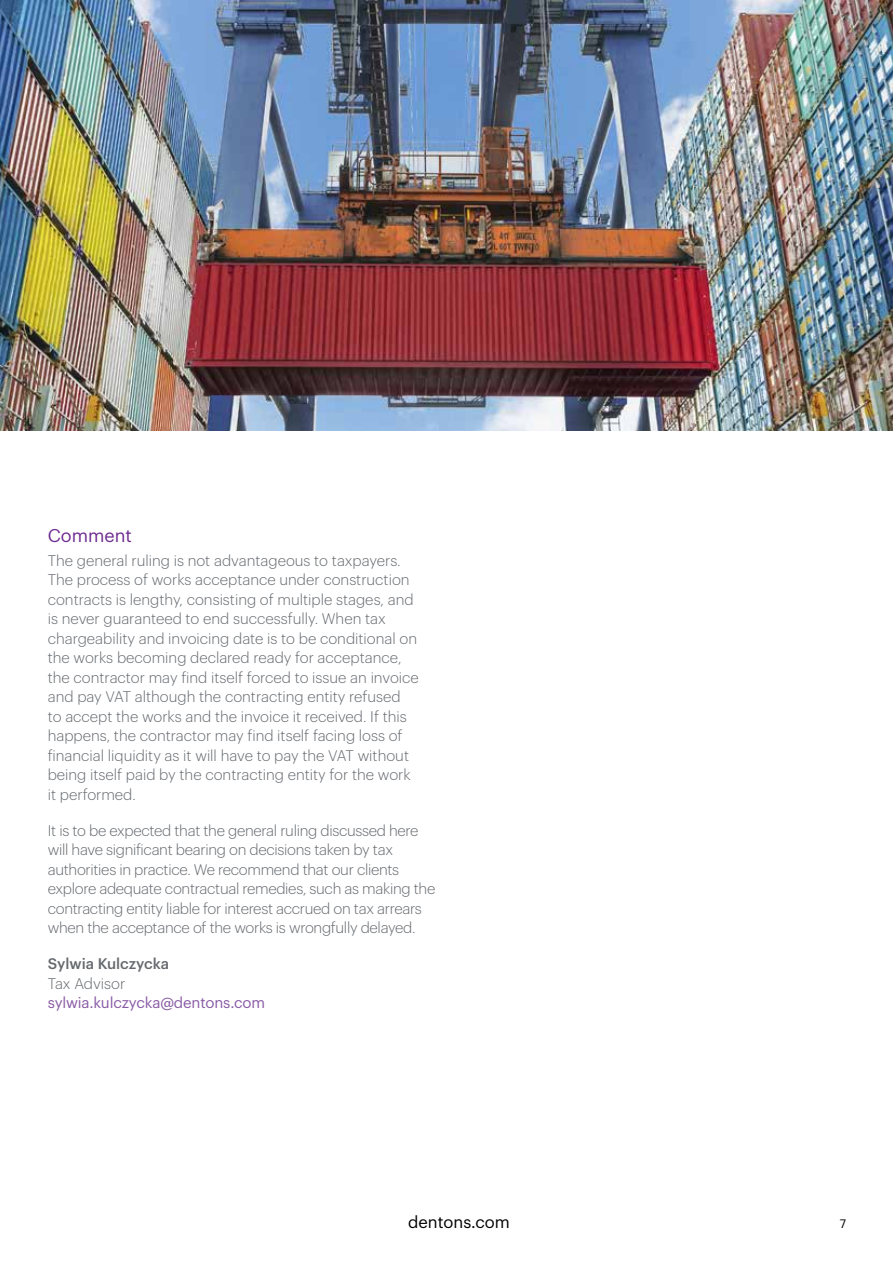
<style>
.page{position:relative;width:893px;height:1263px;background:#fff}
.page>*{position:absolute;margin:0;border:0;box-sizing:border-box;transform-origin:0 0}
.t1{font:18px "Dentons Sans";color:#6f2c91}
.t2{font:16.5px "Dentons Sans";color:#000}
.t3{font:300 15px/19.5px "Dentons Sans";color:#65696e}
.t4{font:300 15px/19.5px "Dentons Sans";letter-spacing:-.02em;color:#65696e}
.t5{font:15px "Dentons Sans";letter-spacing:-.01em;color:#895ba5}
.t6{font:500 15px "Dentons Sans";color:#65696e}
.t7{font:12px "Dentons Sans";color:#000}
</style>
<div class="page">
<img style="left:0;top:0;width:893px;height:430px">
<p class="t1" style="left:48px;top:522px;width:86px">Comment</p>
<p class="t3" style="left:48px;top:549px;width:373px">The general ruling is not advantageous to taxpayers.<br>The process of works acceptance under construction contracts is lengthy, consisting of multiple stages, and is never guaranteed to end successfully. When tax chargeability and invoicing date is to be conditional on the works becoming declared ready for acceptance, the contractor may find itself forced to issue an invoice and pay VAT although the contracting entity refused<br>to accept the works and the invoice it received. If this happens, the contractor may find itself facing loss of financial liquidity as it will have to pay the VAT without being itself paid by the contracting entity for the work it performed.</p>
<p class="t4" style="left:48px;top:819px;width:389px">It is to be expected that the general ruling discussed here will have significant bearing on decisions taken by tax authorities in practice. We recommend that our clients explore adequate contractual remedies, such as making the contracting entity liable for interest accrued on tax arrears when the acceptance of the works is wrongfully delayed.</p>
<p class="t6" style="left:48px;top:952px;width:123px">Sylwia Kulczycka</p>
<p class="t3" style="left:48px;top:972px;width:79px">Tax Advisor</p>
<p class="t5" style="left:48px;top:991px;width:219px">sylwia.kulczycka@dentons.com</p>
<p class="t2" style="left:408px;top:1209px;width:103px">dentons.com</p>
<p class="t7" style="left:840px;top:1214px;width:8px">7</p>
</div>
